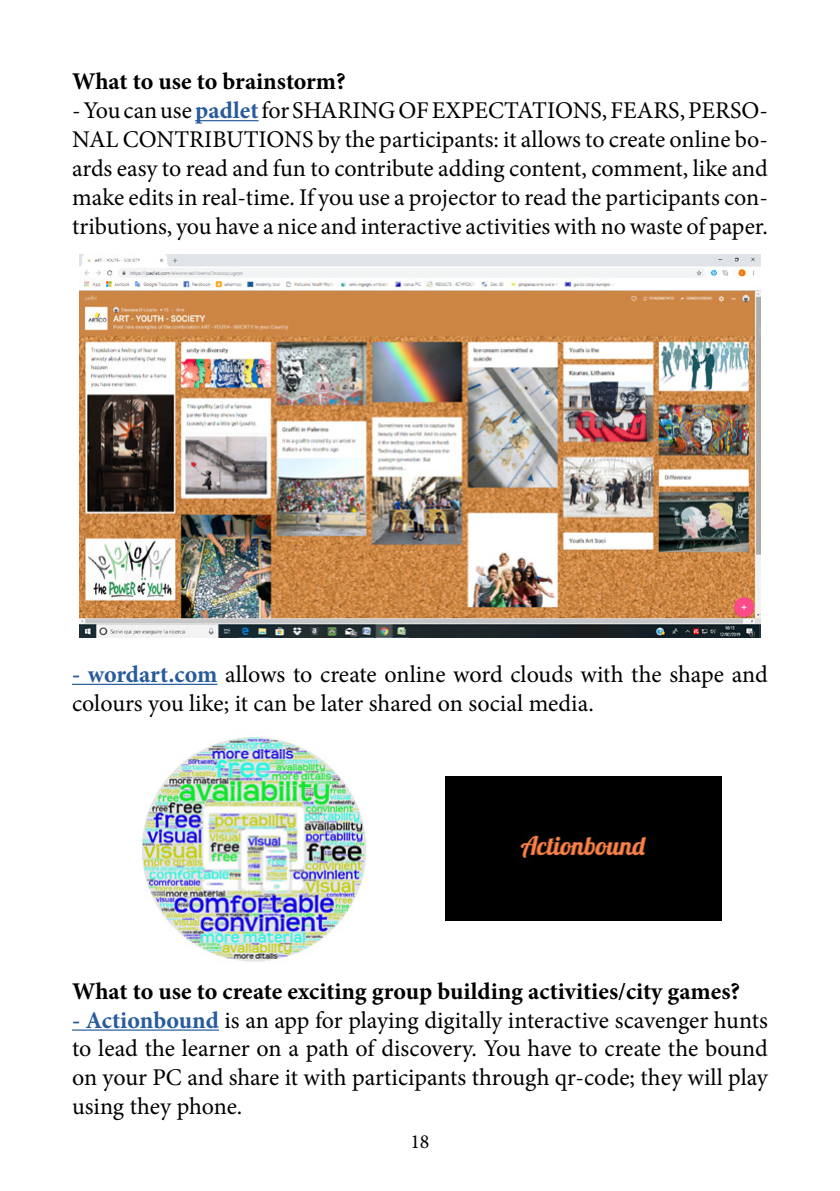
<style>
.page{position:relative;width:840px;height:1191px;background:#fff}
.page>*{position:absolute;margin:0;border:0;box-sizing:border-box;transform-origin:0 0}
.t1{font:24px/28.8px "Minion Pro";color:#000;text-align:justify}
.t2{font:700 24px "Minion Pro";letter-spacing:-.005em;color:#000}
.t3{font:20px "Minion Pro";color:#000}
.s1{font-weight:700;color:#275b9b}
</style>
<div class="page">
<hr style="left:72px;top:684px;width:145px;height:1px;background:#275b9b">
<hr style="left:72px;top:1029px;width:147px;height:1px;background:#275b9b">
<img style="left:79px;top:255px;width:681px;height:383px">
<img style="left:141px;top:737px;width:227px;height:225px">
<div style="left:445px;top:776px;width:276px;height:144px;background:#000"></div>
<hr style="left:195px;top:120px;width:63px;height:1px;background:#275b9b">
<p class="t2" style="left:72px;top:65px;width:275px">What to use to brainstorm?</p>
<p class="t1" style="left:72px;top:96px;width:697px">- You can use <span class="s1">padlet</span> for SHARING OF EXPECTATIONS, FEARS, PERSO-NAL CONTRIBUTIONS by the participants: it allows to create online bo&shy;ards easy to read and fun to contribute adding content, comment, like and make edits in real-time. If you use a projector to read the participants con&shy;tributions, you have a nice and interactive activities with no waste of paper.</p>
<p class="t1" style="left:72px;top:660px;width:696px"><span class="s1">- wordart.com</span> allows to create online word clouds with the shape and colours you like; it can be later shared on social media.</p>
<p class="t2" style="left:72px;top:974px;width:669px">What to use to create exciting group building activities/city games?</p>
<p class="t1" style="left:72px;top:1005px;width:697px"><span class="s1">- Actionbound</span> is an app for playing digitally interactive scavenger hunts to lead the learner on a path of discovery. You have to create the bound on your PC and share it with participants through qr-code; they will play using they phone.</p>
<p class="t3" style="left:410px;top:1127px;width:21px">18</p>
</div>
